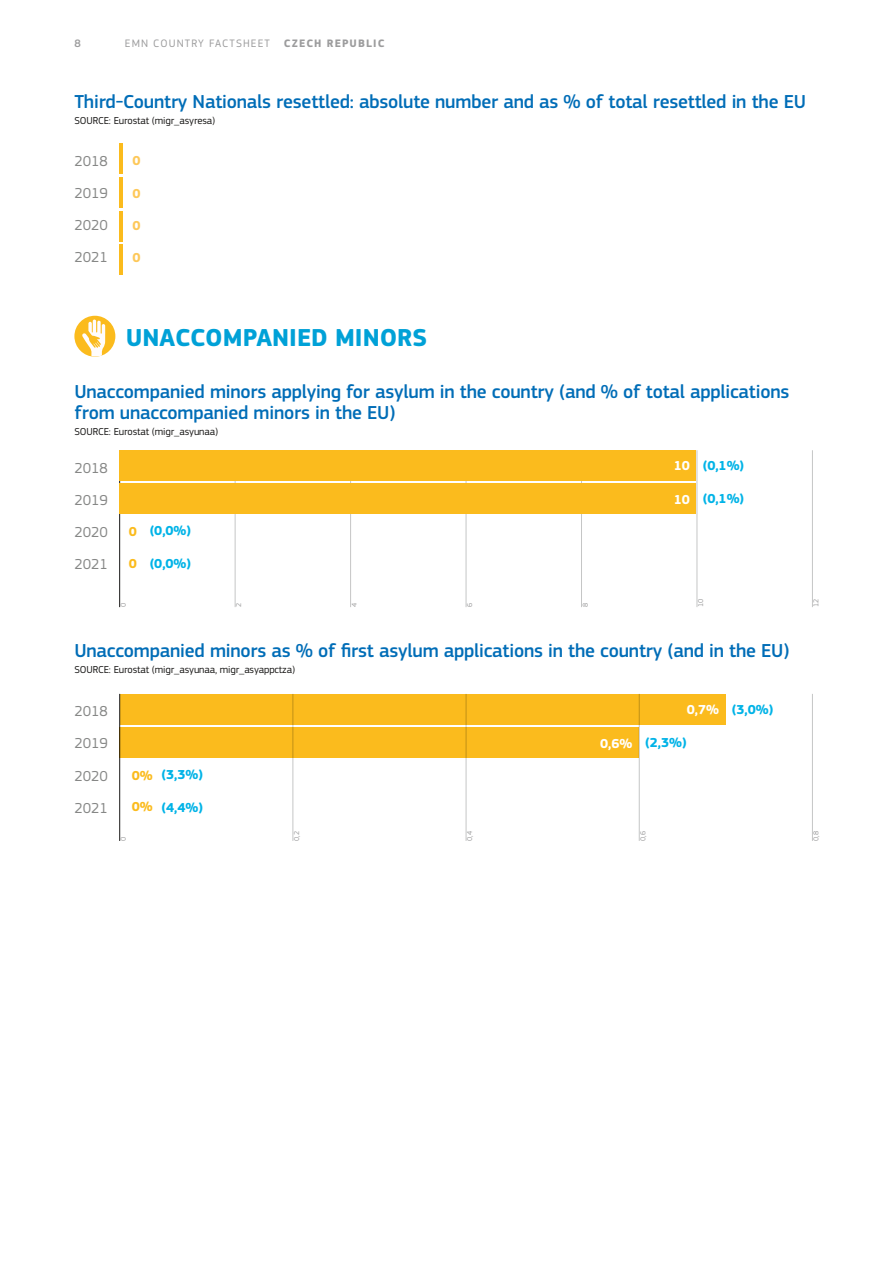
<style>
.page{position:relative;width:893px;height:1263px;background:#fff}
.page>*{position:absolute;margin:0;border:0;box-sizing:border-box;transform-origin:0 0}
.t1{font:700 25.5px "EC Square Sans Pro";color:#00a1d7}
.t2{font:500 19.5px/21px "EC Square Sans Pro";letter-spacing:-.01em;color:#006db7}
.t3{font:15px/32.1px "EC Square Sans Pro";color:#868786;text-align:justify}
.t4{font:700 13.5px "EC Square Sans Pro";color:#00b3e7}
.t5{font:700 13.5px "EC Square Sans Pro";color:#fff}
.t6{font:700 13.5px "EC Square Sans Pro";color:#fbbb1d}
.t7{font:700 13.5px "EC Square Sans Pro";color:#fdc859}
.t8{font:11.25px "EC Square Sans Pro";letter-spacing:.1em;color:#9c9c9d}
.t9{font:700 11.25px "EC Square Sans Pro";color:#9c9c9d}
.t10{font:500 11.25px "EC Square Sans Pro";color:#9c9c9d}
.t11{font:10.5px "EC Square Sans Pro";letter-spacing:-.01em;color:#181716}
.t12{font:7.5px "EC Square Sans Pro";color:#9c9c9d}
.s1{font-weight:700}
</style>
<div class="page">
<hr style="left:119px;top:450px;width:1px;height:157px;background:#181716">
<hr style="left:235px;top:450px;width:1px;height:157px;background:#c5c6c6">
<hr style="left:350px;top:450px;width:1px;height:157px;background:#c5c6c6">
<hr style="left:466px;top:450px;width:1px;height:157px;background:#c5c6c6">
<hr style="left:581px;top:450px;width:1px;height:157px;background:#c5c6c6">
<hr style="left:697px;top:450px;width:1px;height:157px;background:#c5c6c6">
<hr style="left:812px;top:450px;width:1px;height:157px;background:#c5c6c6">
<div style="left:120px;top:484px;width:576px;height:30px;background:#fbbb1d"></div>
<div style="left:120px;top:450px;width:576px;height:30px;background:#fbbb1d"></div>
<div style="left:74px;top:316px;width:41px;height:41px;background:#fbbb1d;border-radius:50%"></div>
<svg style="left:82px;top:319px;width:23px;height:38px"></svg>
<div style="left:120px;top:727px;width:519px;height:31px;background:#fbbb1d"></div>
<div style="left:120px;top:694px;width:605px;height:30px;background:#fbbb1d"></div>
<hr style="left:120px;top:144px;width:3px;height:30px;background:#fbbb1d">
<hr style="left:120px;top:177px;width:3px;height:31px;background:#fbbb1d">
<hr style="left:120px;top:211px;width:3px;height:30px;background:#fbbb1d">
<hr style="left:120px;top:245px;width:3px;height:30px;background:#fbbb1d">
<hr style="left:119px;top:694px;width:1px;height:147px;background:#181716">
<hr style="left:293px;top:694px;width:1px;height:147px;background:#c5c6c6">
<hr style="left:466px;top:694px;width:1px;height:147px;background:#c5c6c6">
<hr style="left:639px;top:694px;width:1px;height:147px;background:#c5c6c6">
<hr style="left:812px;top:694px;width:1px;height:147px;background:#c5c6c6">
<p class="t10" style="left:74px;top:37px;width:8px">8</p>
<p class="t8" style="left:125px;top:37px;width:183px">EMN COUNTRY FACTSHEET <span class="s1">CZECH</span></p>
<p class="t9" style="left:327px;top:36px;width:8px">REP</p>
<p class="t9" style="left:350px;top:36px;width:16px">UBLIC</p>
<p class="t2" style="left:74px;top:92px;width:733px">Third-Country Nationals resettled: absolute number and as % of total resettled in the EU</p>
<p class="t11" style="left:74px;top:114px;width:142px">SOURCE: Eurostat (migr_asyresa)</p>
<p class="t3" style="left:74px;top:145px;width:35px">2018<br>2019<br>2020<br>2021</p>
<p class="t7" style="left:132px;top:152px;width:10px">0</p>
<p class="t7" style="left:132px;top:185px;width:10px">0</p>
<p class="t7" style="left:132px;top:217px;width:10px">0</p>
<p class="t7" style="left:132px;top:250px;width:10px">0</p>
<h1 class="t1" style="left:126px;top:322px;width:303px">UNACCOMPANIED MINORS</h1>
<p class="t2" style="left:74px;top:381px;width:716px">Unaccompanied minors applying for asylum in the country (and % of total applications from unaccompanied minors in the EU)</p>
<p class="t11" style="left:74px;top:425px;width:145px">SOURCE: Eurostat (migr_asyunaa)</p>
<p class="t3" style="left:74px;top:452px;width:35px">2018<br>2019<br>2020<br>2021</p>
<p class="t4" style="left:703px;top:458px;width:43px">(0,1%)</p>
<p class="t4" style="left:703px;top:490px;width:43px">(0,1%)</p>
<p class="t5" style="left:674px;top:458px;width:18px">10</p>
<p class="t5" style="left:674px;top:491px;width:18px">10</p>
<p class="t4" style="left:150px;top:523px;width:43px">(0,0%)</p>
<p class="t4" style="left:150px;top:555px;width:43px">(0,0%)</p>
<p class="t6" style="left:129px;top:523px;width:10px">0</p>
<p class="t6" style="left:129px;top:556px;width:10px">0</p>
<p class="t12" style="left:119px;top:607px;width:6px;rotate:-90deg">0</p>
<p class="t12" style="left:234px;top:607px;width:6px;rotate:-90deg">2</p>
<p class="t12" style="left:350px;top:607px;width:6px;rotate:-90deg">4</p>
<p class="t12" style="left:465px;top:607px;width:6px;rotate:-90deg">6</p>
<p class="t12" style="left:581px;top:607px;width:6px;rotate:-90deg">8</p>
<p class="t12" style="left:696px;top:607px;width:10px;rotate:-90deg">10</p>
<p class="t12" style="left:812px;top:607px;width:10px;rotate:-90deg">12</p>
<p class="t2" style="left:74px;top:641px;width:716px">Unaccompanied minors as % of first asylum applications in the country (and in the EU)</p>
<p class="t11" style="left:74px;top:663px;width:222px">SOURCE: Eurostat (migr_asyunaa, migr_asyappctza)</p>
<p class="t3" style="left:74px;top:695px;width:35px">2018<br>2019<br>2020<br>2021</p>
<p class="t4" style="left:732px;top:701px;width:43px">(3,0%)</p>
<p class="t5" style="left:687px;top:701px;width:34px">0,7%</p>
<p class="t4" style="left:645px;top:734px;width:43px">(2,3%)</p>
<p class="t5" style="left:600px;top:735px;width:34px">0,6%</p>
<p class="t4" style="left:162px;top:766px;width:43px">(3,3%)</p>
<p class="t4" style="left:162px;top:799px;width:43px">(4,4%)</p>
<p class="t6" style="left:132px;top:768px;width:22px">0%</p>
<p class="t6" style="left:132px;top:799px;width:22px">0%</p>
<p class="t12" style="left:119px;top:841px;width:6px;rotate:-90deg">0</p>
<p class="t12" style="left:292px;top:841px;width:11px;rotate:-90deg">0,2</p>
<p class="t12" style="left:465px;top:841px;width:11px;rotate:-90deg">0,4</p>
<p class="t12" style="left:638px;top:841px;width:11px;rotate:-90deg">0,6</p>
<p class="t12" style="left:812px;top:841px;width:11px;rotate:-90deg">0,8</p>
</div>
